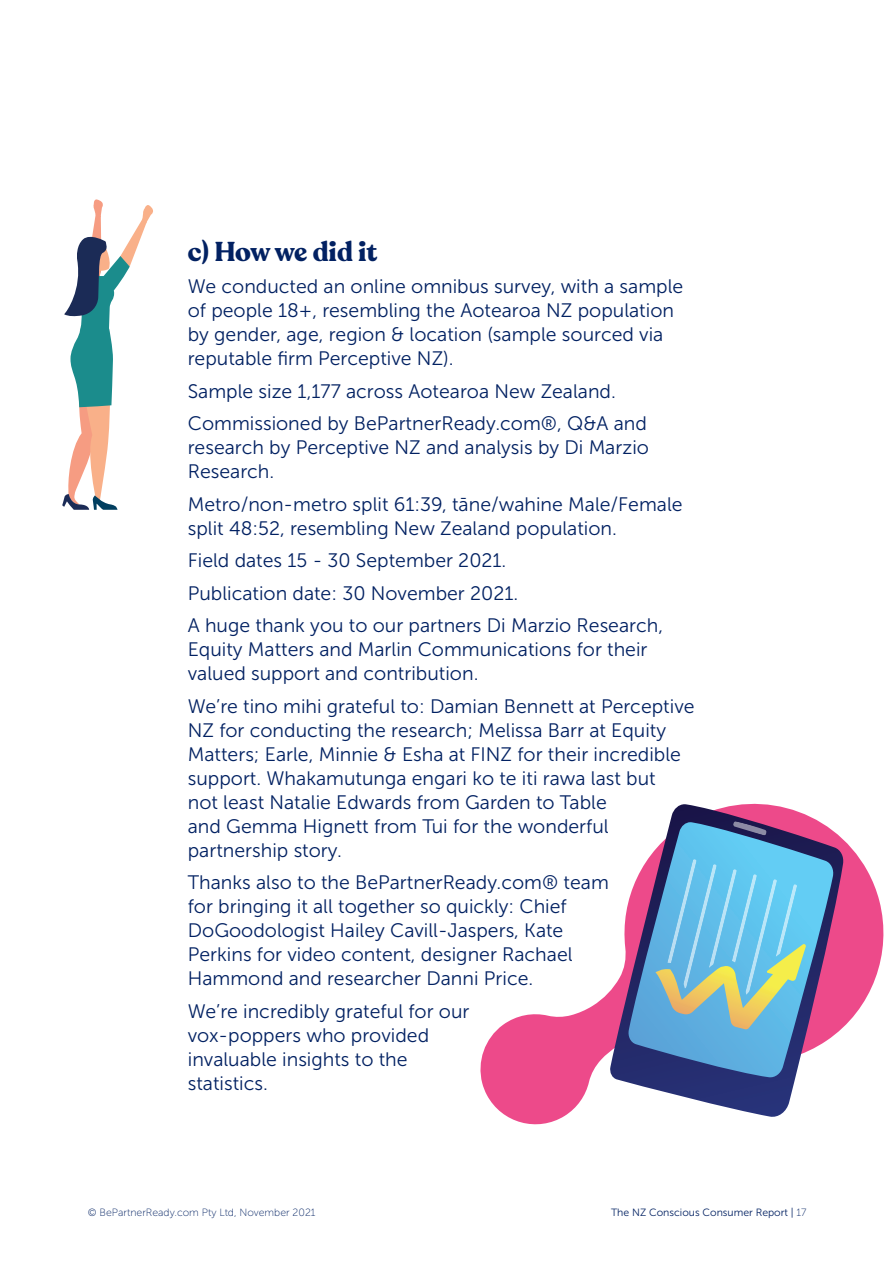
<style>
.page{position:relative;width:893px;height:1263px;background:#fff}
.page>*{position:absolute;margin:0;border:0;box-sizing:border-box;transform-origin:0 0}
.body_copy{font:700 27px "Recoleta";letter-spacing:-.01em;color:#022162}
.body_copy-2{font:19.5px/24px "Museo Sans 300";color:#022162}
.t1{font:10.5px "Museo Sans 100";color:#022162}
.t2{font:10.5px "Museo Sans 300";color:#022162}
.s1{font-family:"Museo Sans 100"}
</style>
<div class="page">
<svg style="left:480px;top:803px;width:404px;height:322px"></svg>
<svg style="left:609px;top:804px;width:235px;height:314px"></svg>
<svg style="left:627px;top:822px;width:207px;height:256px;background:#7883b3"></svg>
<svg style="left:733px;top:821px;width:34px;height:15px"></svg>
<svg style="left:655px;top:859px;width:151px;height:170px;background:#7abed0"></svg>
<svg style="left:62px;top:199px;width:91px;height:311px"></svg>
<p class="body_copy" style="left:188px;top:234px;width:191px">c) How we did it</p>
<p class="body_copy-2" style="left:188px;top:275px;width:497px">We conducted an online omnibus survey, with a sample of people 18+, resembling the Aotearoa NZ population by gender, age, region &amp; location (sample sourced via reputable firm Perceptive NZ).</p>
<p class="body_copy-2" style="left:188px;top:379px;width:430px">Sample size 1,177 across Aotearoa New Zealand.</p>
<p class="body_copy-2" style="left:188px;top:412px;width:463px;text-align:justify">Commissioned by BePartnerReady.com®, Q&amp;A and research by Perceptive NZ and analysis by Di Marzio Research.</p>
<p class="body_copy-2" style="left:188px;top:492px;width:496px">Metro/non-metro split 61:39, tāne/wahine Male/Female split 48:52, resembling New Zealand population.</p>
<p class="body_copy-2" style="left:188px;top:549px;width:320px">Field dates 15 - 30 September 2021.</p>
<p class="body_copy-2" style="left:188px;top:581px;width:332px">Publication date: 30 November 2021.</p>
<p class="body_copy-2" style="left:188px;top:614px;width:477px">A huge thank you to our partners Di Marzio Research,<br>Equity Matters and Marlin Communications for their valued support and contribution.</p>
<p class="body_copy-2" style="left:188px;top:694px;width:508px">We’re tino mihi grateful to: Damian Bennett at Perceptive NZ for conducting the research; Melissa Barr at Equity Matters; Earle, Minnie &amp; Esha at FINZ for their incredible support. Whakamutunga engari ko te iti rawa last but<br>not least Natalie Edwards from Garden to Table<br>and Gemma Hignett from Tui for the wonderful partnership story.</p>
<p class="body_copy-2" style="left:188px;top:871px;width:423px">Thanks also to the BePartnerReady.com® team for bringing it all together so quickly: Chief DoGoodologist Hailey Cavill-Jaspers, Kate Perkins for video content, designer Rachael Hammond and researcher Danni Price.</p>
<p class="body_copy-2" style="left:188px;top:999px;width:283px">We’re incredibly grateful for our vox-poppers who provided invaluable insights to the statistics.</p>
<p class="t1" style="left:88px;top:1206px;width:229px">© BePartnerReady.com Pty Ltd, November 2021</p>
<p class="t2" style="left:611px;top:1206px;width:197px">The NZ Conscious Consumer Report | <span class="s1">17</span></p>
</div>
